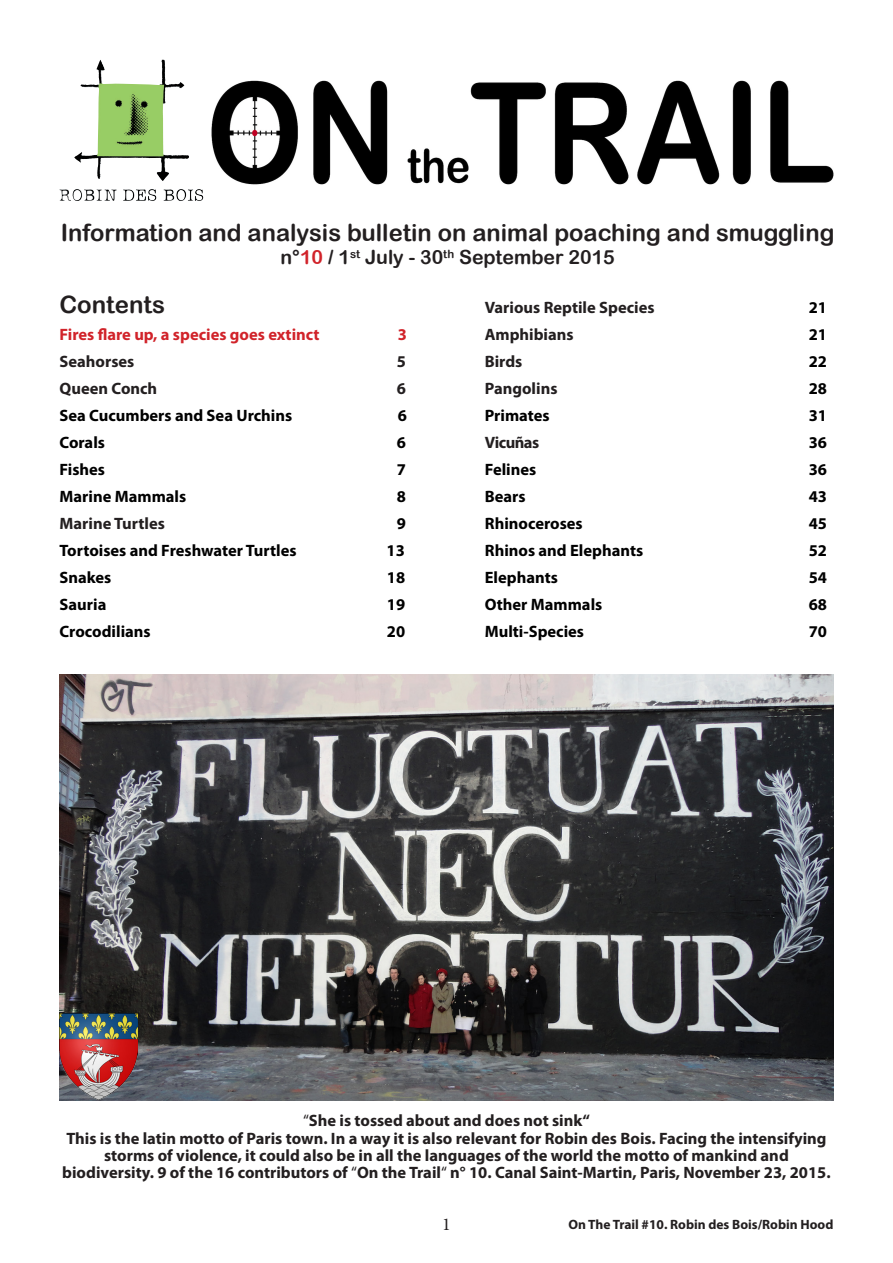
<style>
.page{position:relative;width:893px;height:1263px;background:#fff}
.page>*{position:absolute;margin:0;border:0;box-sizing:border-box;transform-origin:0 0}
.t1{font:24px "Arial Rounded MT Bold";color:#231f20}
.t2{font:23.7px "Arial Rounded MT Bold";color:#231f20}
.t3{font:19.5px "Arial Rounded MT Bold";color:#231f20}
.t4{font:18px "Minion Pro";color:#231f20}
.t5{font:700 16.5px/17.2px "Myriad Pro";color:#231f20;text-align:center}
.t6{font:700 16.5px "Myriad Pro";color:#000}
.t7{font:700 16.5px "Myriad Pro";color:#d1232a}
.t8{font:700 16.5px "Myriad Pro";letter-spacing:-.03em;color:#231f20}
.t9{font:700 13.5px "Myriad Pro";color:#231f20}
.s1{color:#d1232a}
.s2{font-weight:400}
</style>
<div class="page">
<img style="left:211px;top:80px;width:623px;height:105px">
<img style="left:74px;top:60px;width:115px;height:121px">
<img style="left:59px;top:674px;width:774px;height:426px">
<img style="left:60px;top:1013px;width:78px;height:86px">
<h2 class="t2" style="left:61px;top:219px;width:775px">Information and analysis bulletin on animal poaching and smuggling</h2>
<p class="t3" style="left:280px;top:246px;width:336px">n°<span class="s1">10</span> / 1<sup>st</sup> July - 30<sup>th</sup> September 2015</p>
<p class="t5" style="left:485px;top:298px;width:171px">Various Reptile Species</p>
<p class="t6" style="left:809px;top:296px;width:20px">21</p>
<p class="t5" style="left:485px;top:325px;width:90px">Amphibians</p>
<p class="t6" style="left:809px;top:323px;width:20px">21</p>
<p class="t5" style="left:485px;top:352px;width:39px">Birds</p>
<p class="t6" style="left:809px;top:350px;width:20px">22</p>
<p class="t5" style="left:485px;top:379px;width:74px">Pangolins</p>
<p class="t6" style="left:809px;top:377px;width:20px">28</p>
<p class="t6" style="left:485px;top:404px;width:66px">Primates</p>
<p class="t6" style="left:809px;top:404px;width:20px">31</p>
<p class="t8" style="left:485px;top:431px;width:56px">Vicuñas</p>
<p class="t6" style="left:809px;top:431px;width:20px">36</p>
<p class="t6" style="left:485px;top:458px;width:53px">Felines</p>
<p class="t6" style="left:809px;top:458px;width:20px">36</p>
<p class="t6" style="left:485px;top:485px;width:42px">Bears</p>
<p class="t6" style="left:809px;top:485px;width:20px">43</p>
<p class="t6" style="left:485px;top:512px;width:100px">Rhinoceroses</p>
<p class="t6" style="left:809px;top:512px;width:20px">45</p>
<p class="t6" style="left:485px;top:539px;width:160px">Rhinos and Elephants</p>
<p class="t6" style="left:809px;top:539px;width:20px">52</p>
<p class="t6" style="left:485px;top:566px;width:75px">Elephants</p>
<p class="t6" style="left:809px;top:566px;width:20px">54</p>
<p class="t6" style="left:485px;top:593px;width:119px">Other Mammals</p>
<p class="t6" style="left:809px;top:593px;width:20px">68</p>
<p class="t6" style="left:485px;top:620px;width:101px">Multi-Species</p>
<p class="t6" style="left:809px;top:620px;width:20px">70</p>
<h1 class="t1" style="left:60px;top:290px;width:107px">Contents</h1>
<p class="t7" style="left:60px;top:323px;width:262px">Fires flare up, a species goes extinct</p>
<p class="t7" style="left:398px;top:323px;width:11px">3</p>
<p class="t5" style="left:60px;top:352px;width:76px">Seahorses</p>
<p class="t5" style="left:397px;top:352px;width:11px">5</p>
<p class="t5" style="left:60px;top:379px;width:99px">Queen Conch</p>
<p class="t5" style="left:397px;top:379px;width:11px">6</p>
<p class="t6" style="left:60px;top:404px;width:234px">Sea Cucumbers and Sea Urchins</p>
<p class="t6" style="left:398px;top:404px;width:11px">6</p>
<p class="t6" style="left:60px;top:431px;width:47px">Corals</p>
<p class="t6" style="left:397px;top:431px;width:11px">6</p>
<p class="t6" style="left:60px;top:458px;width:47px">Fishes</p>
<p class="t6" style="left:397px;top:458px;width:11px">7</p>
<p class="t6" style="left:60px;top:485px;width:128px">Marine Mammals</p>
<p class="t6" style="left:397px;top:485px;width:11px">8</p>
<p class="t5" style="left:60px;top:514px;width:107px">Marine Turtles</p>
<p class="t6" style="left:397px;top:512px;width:11px">9</p>
<p class="t6" style="left:60px;top:539px;width:238px">Tortoises and Freshwater Turtles</p>
<p class="t6" style="left:387px;top:539px;width:20px">13</p>
<p class="t6" style="left:60px;top:566px;width:53px">Snakes</p>
<p class="t6" style="left:387px;top:566px;width:20px">18</p>
<p class="t6" style="left:60px;top:593px;width:48px">Sauria</p>
<p class="t6" style="left:387px;top:593px;width:20px">19</p>
<p class="t6" style="left:60px;top:620px;width:93px">Crocodilians</p>
<p class="t6" style="left:387px;top:620px;width:20px">20</p>
<p class="t5" style="left:62px;top:1112px;width:770px"><span class="s2">“</span>She is tossed about and does not sink“<br>This is the latin motto of Paris town. In a way it is also relevant for Robin des Bois. Facing the intensifying storms of violence, it could also be in all the languages of the world the motto of mankind and biodiversity. 9 of the 16 contributors of <span class="s2">“</span>On the Trail<span class="s2">“</span> n° 10. Canal Saint-Martin, Paris, November 23, 2015.</p>
<p class="t4" style="left:442px;top:1212px;width:10px">1</p>
<p class="t9" style="left:568px;top:1215px;width:267px">On The Trail #10. Robin des Bois/Robin Hood</p>
</div>
